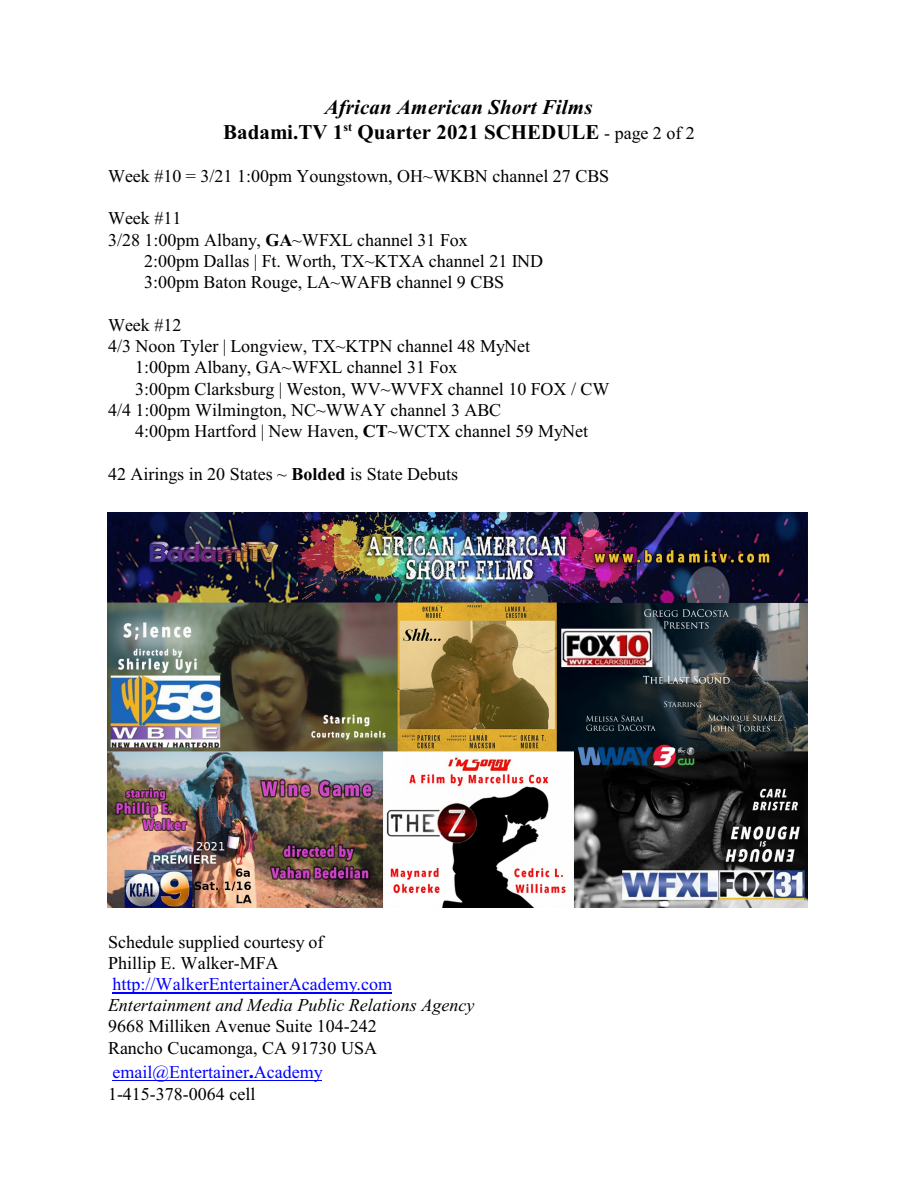
<style>
.page{position:relative;width:918px;height:1188px;background:#fff}
.page>*{position:absolute;margin:0;border:0;box-sizing:border-box;transform-origin:0 0}
.t1{font:700 21px/24.6px "Times New Roman";color:#000;text-align:center}
.t2{font:18px/21.3px "Times New Roman";color:#000}
.t3{font:18px/21.6px "Times New Roman";color:#00f}
.t4{font:italic 18px "Times New Roman";color:#000}
.s1{font-style:italic}
.s2{font-weight:400;font-size:18px}
.s3{font-weight:700}
.s4{font-weight:700;font-size:21px}
.s5{color:#000}
</style>
<div class="page">
<img style="left:107px;top:513px;width:700px;height:394px">
<hr style="left:112px;top:993px;width:280px;height:1px;background:#00f">
<hr style="left:112px;top:1080px;width:210px;height:1px;background:#00f">
<p class="t1" style="left:223px;top:97px;width:473px"><span class="s1">African American Short Films<br></span>Badami.TV 1<sup>st</sup> Quarter 2021 SCHEDULE <span class="s2">- page 2 of 2</span></p>
<p class="t2" style="left:108px;top:167px;width:503px">Week #10 = 3/21 1:00pm Youngstown, OH~WKBN channel 27 CBS</p>
<p class="t2" style="left:108px;top:209px;width:75px">Week #11</p>
<p class="t2" style="left:108px;top:231px;width:361px">3/28 1:00pm Albany, <span class="s3">GA</span>~WFXL channel 31 Fox</p>
<p class="t2" style="left:144px;top:252px;width:401px">2:00pm Dallas | Ft. Worth, TX~KTXA channel 21 IND</p>
<p class="t2" style="left:144px;top:273px;width:362px">3:00pm Baton Rouge, LA~WAFB channel 9 CBS</p>
<p class="t2" style="left:108px;top:316px;width:75px">Week #12</p>
<p class="t2" style="left:108px;top:337px;width:424px">4/3 Noon Tyler | Longview, TX~KTPN channel 48 MyNet</p>
<p class="t2" style="left:135px;top:358px;width:324px">1:00pm Albany, GA~WFXL channel 31 Fox</p>
<p class="t2" style="left:135px;top:380px;width:476px">3:00pm Clarksburg | Weston, WV~WVFX channel 10 FOX / CW</p>
<p class="t2" style="left:108px;top:401px;width:395px">4/4 1:00pm Wilmington, NC~WWAY channel 3 ABC</p>
<p class="t2" style="left:135px;top:422px;width:455px">4:00pm Hartford | New Haven, <span class="s3">CT</span>~WCTX channel 59 MyNet</p>
<p class="t2" style="left:108px;top:465px;width:352px">42 Airings in 20 States ~ <span class="s3">Bolded</span> is State Debuts</p>
<p class="t2" style="left:108px;top:933px;width:217px">Schedule supplied courtesy of<br>Phillip E. Walker-MFA</p>
<p class="t3" style="left:112px;top:975px;width:281px">http://WalkerEntertainerAcademy.com</p>
<p class="t4" style="left:108px;top:999px;width:368px">Entertainment and Media Public Relations Agency</p>
<p class="t2" style="left:108px;top:1018px;width:271px">9668 Milliken Avenue Suite 104-242<br>Rancho Cucamonga, CA 91730 USA</p>
<p class="t3" style="left:108px;top:1063px;width:216px">email@Entertainer<span class="s4">.</span>Academy<br><span class="s5">1-415-378-0064 cell</span></p>
</div>
